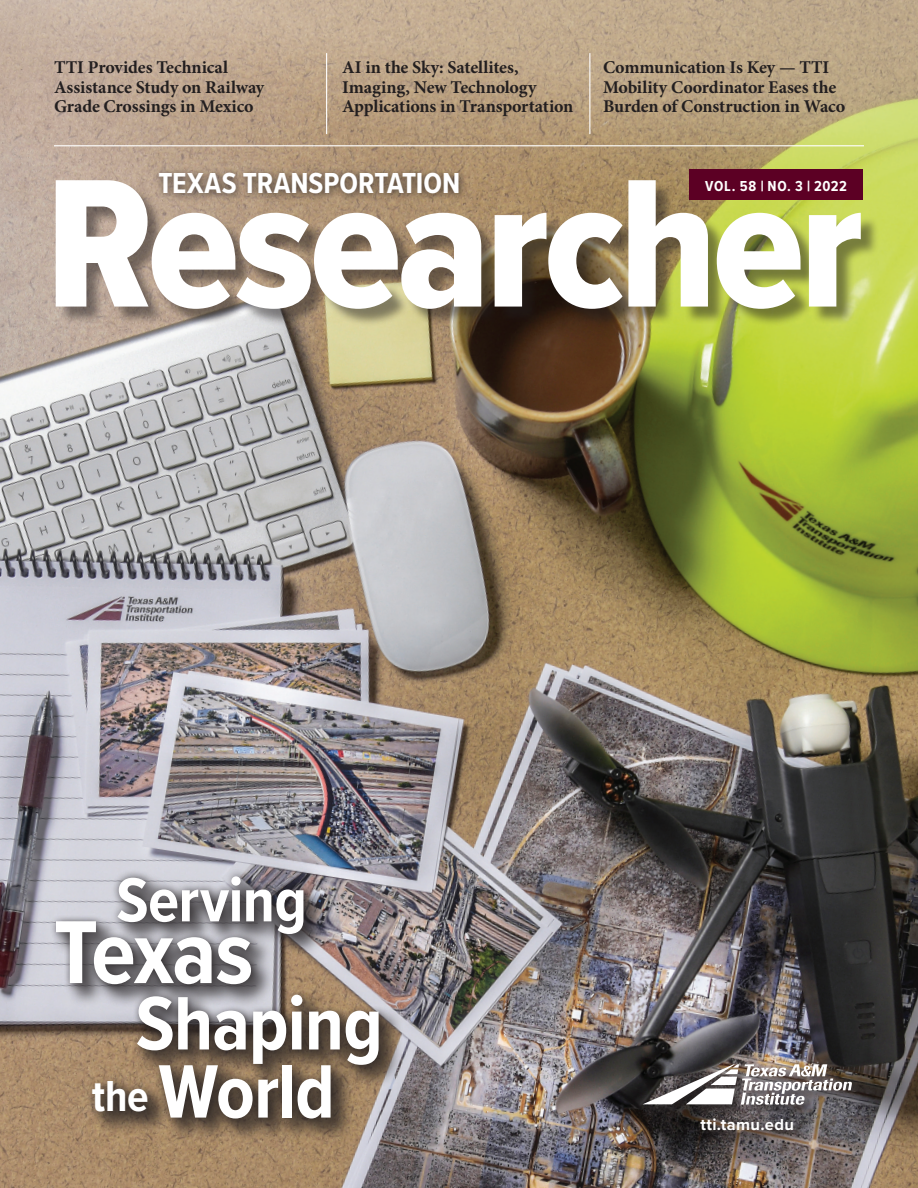
<style>
.page{position:relative;width:918px;height:1188px;background:#fff}
.page>*{position:absolute;margin:0;border:0;box-sizing:border-box;transform-origin:0 0}
.MAST_RESEARCHER_LG{font:189.45px "Proxima Nova Cond Extrabld";letter-spacing:-.025em;color:#fff}
.t1{font:700 92.7px "Proxima Nova Cond";letter-spacing:-.02em;color:#fff}
.t2{font:700 78.45px "Proxima Nova Cond";letter-spacing:-.01em;color:#fff}
.t3{font:700 64.35px "Proxima Nova Cond";letter-spacing:-.005em;color:#fff}
.MAST_TX_TRANS{font:700 30px "Proxima Nova Cond";color:#fff}
.Cover-teaser_stories{font:700 18px/19.5px "Minion Pro";letter-spacing:-.01em;color:#231f20}
.cover_url{font:700 16.5px "Proxima Nova";letter-spacing:.02em;color:#fff}
.MAST_VOL{font:700 15px "Proxima Nova Cond";letter-spacing:.04em;color:#fff}
.s1{font-family:"Proxima Nova Cond Extrabld";font-weight:400}
.s2{font-size:45px}
</style>
<div class="page">
<img style="left:0;top:0;width:918px;height:1188px">
<div style="left:51px;top:872px;width:353px;height:271px;background:#231f20;opacity:.7"></div>
<div style="left:84px;top:1057px;width:258px;height:73px;background:#231f20;opacity:.75"></div>
<div style="left:111px;top:868px;width:203px;height:75px;background:#231f20;opacity:.75"></div>
<div style="left:49px;top:914px;width:340px;height:161px;background:#231f20;opacity:.75"></div>
<hr style="left:326px;top:53px;width:1px;height:81px;background:#fff">
<hr style="left:589px;top:53px;width:1px;height:81px;background:#fff">
<hr style="left:54px;top:145px;width:810px;height:1px;background:#fff">
<div style="left:689px;top:169px;width:174px;height:31px;background:#5c0024"></div>
<div style="left:59px;top:182px;width:820px;height:145px;background:#231f20;opacity:.5"></div>
<div style="left:152px;top:167px;width:316px;height:36px;background:#231f20;opacity:.75"></div>
<div style="left:641px;top:1062px;width:224px;height:81px;background:#231f20;opacity:.75"></div>
<div style="left:642px;top:1062px;width:223px;height:56px;background:#231f20;opacity:.25"></div>
<svg style="left:642px;top:1064px;width:210px;height:41px"></svg>
<p class="Cover-teaser_stories" style="left:54px;top:57px;width:212px">TTI Provides Technical<br>Assistance Study on Railway<br>Grade Crossings in Mexico</p>
<p class="Cover-teaser_stories" style="left:342px;top:57px;width:233px">AI in the Sky: Satellites,<br>Imaging, New Technology<br>Applications in Transportation</p>
<p class="Cover-teaser_stories" style="left:603px;top:57px;width:244px">Communication Is Key — TTI<br>Mobility Coordinator Eases the<br>Burden of Construction in Waco</p>
<h1 class="MAST_TX_TRANS" style="left:158px;top:161px;width:303px">TEXAS TRANSPORTATION</h1>
<h1 class="MAST_RESEARCHER_LG" style="left:46px;top:104px;width:819px">Researcher</h1>
<h1 class="MAST_VOL" style="left:705px;top:175px;width:143px">VOL. 58 <span class="s1">|</span> NO. 3 <span class="s1">|</span> 2022</h1>
<h3 class="t3" style="left:116px;top:853px;width:192px">Serving</h3>
<h2 class="t1" style="left:54px;top:884px;width:201px">Texas</h2>
<h3 class="t2" style="left:136px;top:966px;width:249px">Shaping</h3>
<p class="t2" style="left:92px;top:1034px;width:245px"><span class="s2">the</span> World</p>
<p class="cover_url" style="left:701px;top:1112px;width:95px">tti.tamu.edu</p>
</div>
